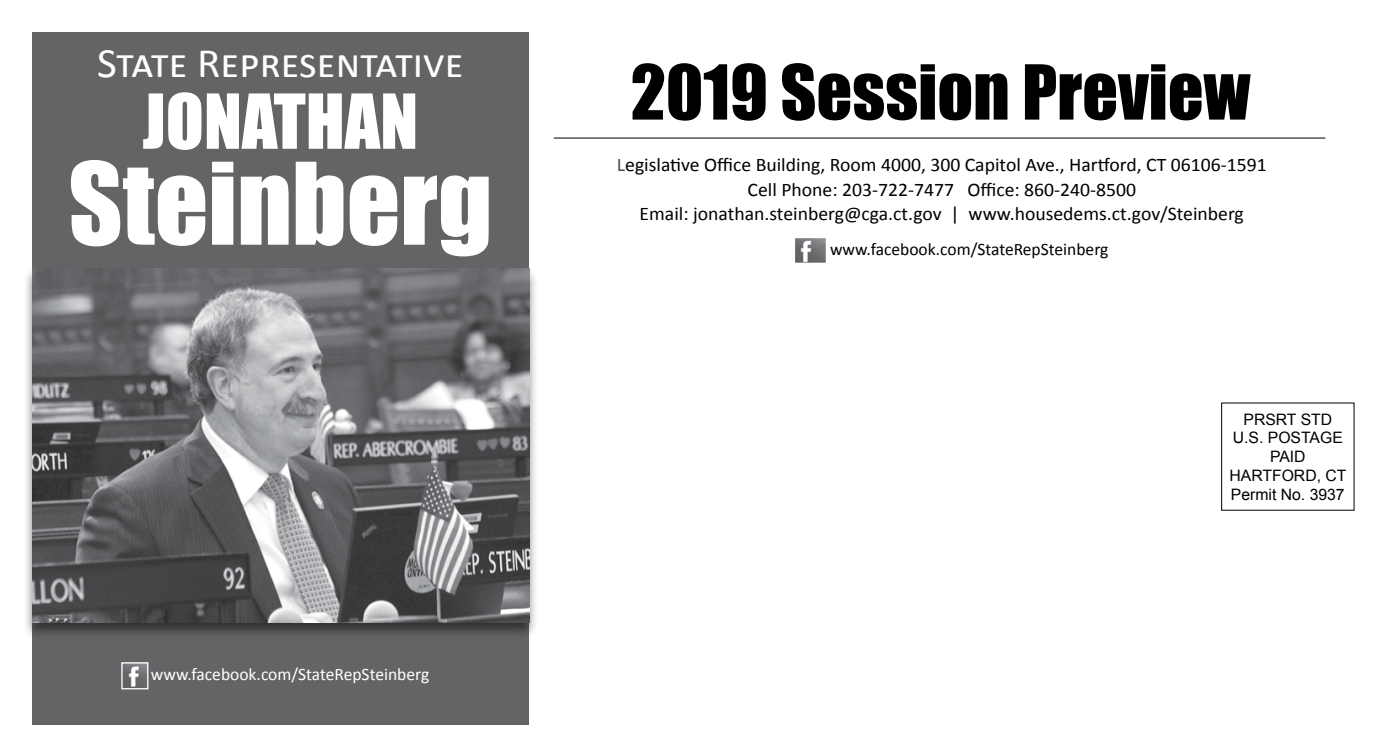
<style>
.page{position:relative;width:1386px;height:756px;background:#fff}
.page>*{position:absolute;margin:0;border:0;box-sizing:border-box;transform-origin:0 0}
.t1{font:105px "Impact";color:#fff}
.t2{font:70px "Impact";color:#000}
.t3{font:70px "Impact";color:#fff}
.t4{font:42px "Calibri";color:#fff}
.t5{font:19.25px/24.5px "Calibri";color:#000;text-align:center}
.t6{font:17.5px "Calibri";color:#fff}
.t7{font:17.5px "Calibri";color:#000}
.t8{font:15.75px/18.9px "Arial";color:#000;text-align:center}
.s1{color:#4d4d4f}
</style>
<div class="page">
<hr style="left:554px;top:138px;width:772px;height:1px;background:#000">
<div style="left:32px;top:32px;width:497px;height:692px;background:#636466"></div>
<img style="left:123px;top:664px;width:23px;height:23px">
<div style="left:121px;top:662px;width:27px;height:27px;border:1px solid #fff"></div>
<div style="left:23px;top:267px;width:516px;height:373px;background:#000;opacity:.5"></div>
<img style="left:32px;top:268px;width:497px;height:355px">
<img style="left:796px;top:239px;width:29px;height:23px">
<div style="left:794px;top:237px;width:33px;height:27px;border:1px solid #fff"></div>
<h3 class="t4" style="left:97px;top:37px;width:368px">State Representative</h3>
<h2 class="t3" style="left:143px;top:67px;width:277px">JONATHAN</h2>
<h1 class="t1" style="left:68px;top:122px;width:425px">Steinberg</h1>
<p class="t6" style="left:151px;top:663px;width:280px">www.facebook.com/StateRepSteinberg</p>
<h2 class="t2" style="left:631px;top:38px;width:621px">2019 Session Preview</h2>
<p class="t5" style="left:617px;top:153px;width:651px"><span class="s1">L</span>egislative Office Building, Room 4000, 300 Capitol Ave., Hartford, CT 06106-1591<br>Cell Phone: 203-722-7477 Office: 860-240-8500<br>Email: jonathan.steinberg@cga.ct.gov | www.housedems.ct.gov/Steinberg</p>
<p class="t7" style="left:830px;top:238px;width:280px">www.facebook.com/StateRepSteinberg</p>
<p class="t8" style="left:1230px;top:410px;width:118px">PRSRT STD<br>U.S. POSTAGE<br>PAID<br>HARTFORD, CT<br>Permit No. 3937</p>
</div>
